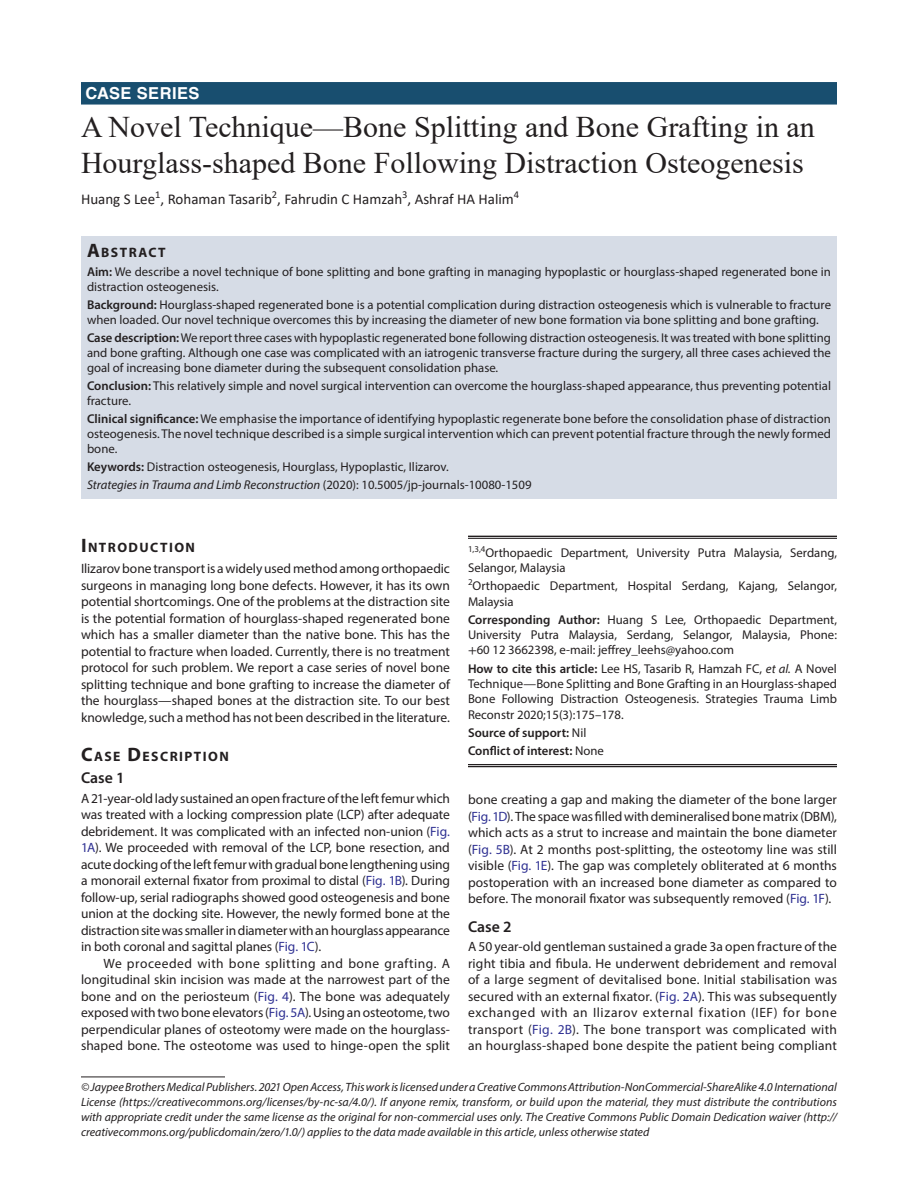
<style>
.page{position:relative;width:918px;height:1188px;background:#fff}
.page>*{position:absolute;margin:0;border:0;box-sizing:border-box;transform-origin:0 0}
.t1{font:30px/36px "Times New Roman";color:#231f20}
.STLR-ART{font:700 16.5px "Helvetica LT Std";letter-spacing:.025em;color:#fff}
.Head-2-stk{font:600 15.75px "Myriad Pro";color:#231f20}
.Head-2{font:600 15.75px "Myriad Pro";color:#231f20}
.AuthorName{font:15px "Calibri";color:#231f20}
.Head-1{font:700 13.65px "Myriad Pro";letter-spacing:.105em;color:#231f20}
.Head-1-first{font:700 13.65px "Myriad Pro";letter-spacing:.105em;color:#231f20}
.AbstractTitle{font:700 13.65px "Myriad Pro";letter-spacing:.105em;color:#231f20}
.Para-NoIndent{font:13.5px/16.5px "Myriad Pro";color:#231f20;text-align:justify}
.Para-Indent{font:13.5px/16.5px "Myriad Pro";letter-spacing:.005em;color:#231f20;text-align:justify}
.Keywords{font:12.75px/15px "Myriad Pro";color:#231f20}
.Corollary-Para{font:12.75px/15.3px "Myriad Pro";color:#231f20;text-align:justify}
.Journal_DOI{font:italic 12.75px "Myriad Pro";color:#231f20}
.Affiliation-first{font:12.75px/15.3px "Myriad Pro";color:#231f20}
.Affiliation{font:12.75px/15.3px "Myriad Pro";color:#231f20}
.Affiliation-foot-las{font:600 12.75px "Myriad Pro";color:#231f20}
.Corollary-Para-2{font:600 12.75px "Myriad Pro";color:#231f20}
.FootNote{font:italic 12px/15px "Myriad Pro";color:#231f20;text-align:justify}
.s1{font-size:19.5px}
.s2{font-weight:600}
.s3{font-style:normal}
.s4{color:#2e3092}
.s5{font-family:"STIX General"}
.s6{font-style:italic}
.s7{font-weight:400}
</style>
<div class="page">
<div style="left:81px;top:82px;width:756px;height:23px;background:#184e6f"></div>
<div style="left:81px;top:236px;width:756px;height:26px;background:#d6dce6"></div>
<div style="left:81px;top:261px;width:756px;height:39px;background:#d6dce6"></div>
<div style="left:81px;top:294px;width:756px;height:39px;background:#d6dce6"></div>
<div style="left:81px;top:327px;width:756px;height:54px;background:#d6dce6"></div>
<div style="left:81px;top:375px;width:756px;height:39px;background:#d6dce6"></div>
<div style="left:81px;top:408px;width:756px;height:54px;background:#d6dce6"></div>
<div style="left:81px;top:456px;width:756px;height:24px;background:#d6dce6"></div>
<div style="left:81px;top:474px;width:756px;height:24px;background:#d6dce6"></div>
<hr style="left:468px;top:536px;width:369px;height:1px;background:#231f20">
<hr style="left:468px;top:538px;width:369px;height:1px;background:#231f20">
<hr style="left:468px;top:764px;width:369px;height:1px;background:#231f20">
<hr style="left:468px;top:766px;width:369px;height:1px;background:#231f20">
<hr style="left:81px;top:1077px;width:144px;height:1px;background:#231f20">
<p class="STLR-ART" style="left:86px;top:83px;width:115px">CASE SERIES</p>
<p class="t1" style="left:81px;top:108px;width:735px">A Novel Technique—Bone Splitting and Bone Grafting in an<br>Hourglass-shaped Bone Following Distraction Osteogenesis</p>
<p class="AuthorName" style="left:81px;top:189px;width:440px">Huang S Lee<sup>1</sup>, Rohaman Tasarib<sup>2</sup>, Fahrudin C Hamzah<sup>3</sup>, Ashraf HA Halim<sup>4</sup></p>
<p class="AbstractTitle" style="left:87px;top:243px;width:80px"><span class="s1">A</span>BSTRACT</p>
<p class="Keywords" style="left:87px;top:264px;width:745px"><span class="s2">Aim:</span> We describe a novel technique of bone splitting and bone grafting in managing hypoplastic or hourglass-shaped regenerated bone in distraction osteogenesis.</p>
<p class="Keywords" style="left:87px;top:297px;width:746px"><span class="s2">Background:</span> Hourglass-shaped regenerated bone is a potential complication during distraction osteogenesis which is vulnerable to fracture when loaded. Our novel technique overcomes this by increasing the diameter of new bone formation via bone splitting and bone grafting.</p>
<p class="Keywords" style="left:87px;top:330px;width:746px;text-align:justify"><span class="s2">Case description:</span> We report three cases with hypoplastic regenerated bone following distraction osteogenesis. It was treated with bone splitting and bone grafting. Although one case was complicated with an iatrogenic transverse fracture during the surgery, all three cases achieved the goal of increasing bone diameter during the subsequent consolidation phase.</p>
<p class="Keywords" style="left:87px;top:378px;width:746px"><span class="s2">Conclusion:</span> This relatively simple and novel surgical intervention can overcome the hourglass-shaped appearance, thus preventing potential fracture.</p>
<p class="Keywords" style="left:87px;top:411px;width:746px;text-align:justify"><span class="s2">Clinical significance:</span> We emphasise the importance of identifying hypoplastic regenerate bone before the consolidation phase of distraction osteogenesis. The novel technique described is a simple surgical intervention which can prevent potential fracture through the newly formed bone.</p>
<p class="Keywords" style="left:87px;top:459px;width:363px"><span class="s2">Keywords:</span> Distraction osteogenesis, Hourglass, Hypoplastic, Ilizarov.</p>
<p class="Journal_DOI" style="left:87px;top:477px;width:446px">Strategies in Trauma and Limb Reconstruction <span class="s3">(2020): 10.5005/jp-journals-10080-1509</span></p>
<p class="Head-1-first" style="left:81px;top:539px;width:116px"><span class="s1">I</span>NTRODUCTION</p>
<p class="Para-NoIndent" style="left:81px;top:560px;width:371px">Ilizarov bone transport is a widely used method among orthopaedic surgeons in managing long bone defects. However, it has its own potential shortcomings. One of the problems at the distraction site is the potential formation of hourglass-shaped regenerated bone which has a smaller diameter than the native bone. This has the potential to fracture when loaded. Currently, there is no treatment protocol for such problem. We report a case series of novel bone splitting technique and bone grafting to increase the diameter of the hourglass—shaped bones at the distraction site. To our best knowledge, such a method has not been described in the literature.</p>
<p class="Head-1" style="left:81px;top:747px;width:149px"><span class="s1">C</span>ASE <span class="s1">D</span>ESCRIPTION</p>
<p class="Head-2-stk" style="left:81px;top:768px;width:45px">Case 1</p>
<p class="Para-NoIndent" style="left:81px;top:790px;width:371px">A 21-year-old lady sustained an open fracture of the left femur which was treated with a locking compression plate (LCP) after adequate debridement. It was complicated with an infected non-union (<span class="s4">Fig.<br>1A</span>). We proceeded with removal of the LCP, bone resection, and acute docking of the left femur with gradual bone lengthening using a monorail external fixator from proximal to distal (<span class="s4">Fig. 1B</span>). During follow-up, serial radiographs showed good osteogenesis and bone union at the docking site. However, the newly formed bone at the distraction site was smaller in diameter with an hourglass appearance in both coronal and sagittal planes (<span class="s4">Fig. 1C</span>).</p>
<p class="Para-Indent" style="left:81px;top:955px;width:370px;text-indent:22px">We proceeded with bone splitting and bone grafting. A longitudinal skin incision was made at the narrowest part of the bone and on the periosteum (<span class="s4">Fig. 4</span>). The bone was adequately exposed with two bone elevators (<span class="s4">Fig. 5A</span>). Using an osteotome, two perpendicular planes of osteotomy were made on the hourglass&shy;shaped bone. The osteotome was used to hinge-open the split</p>
<p class="Affiliation-first" style="left:468px;top:545px;width:371px"><sup>1,3,4</sup>Orthopaedic Department, University Putra Malaysia, Serdang,<br>Selangor, Malaysia</p>
<p class="Affiliation" style="left:468px;top:578px;width:371px"><sup>2</sup>Orthopaedic Department, Hospital Serdang, Kajang, Selangor,<br>Malaysia</p>
<p class="Corollary-Para" style="left:468px;top:612px;width:371px"><span class="s2">Corresponding Author:</span> Huang S Lee, Orthopaedic Department, University Putra Malaysia, Serdang, Selangor, Malaysia, Phone: <span class="s5">+</span>60 12 3662398, e-mail: jeffrey_leehs@yahoo.com</p>
<p class="Corollary-Para" style="left:468px;top:661px;width:371px"><span class="s2">How to cite this article:</span> Lee HS, Tasarib R, Hamzah FC, <span class="s6">et al.</span> A Novel Technique—Bone Splitting and Bone Grafting in an Hourglass-shaped Bone Following Distraction Osteogenesis. Strategies Trauma Limb Reconstr 2020;15(3):175–178.</p>
<p class="Corollary-Para-2" style="left:468px;top:725px;width:120px">Source of support: <span class="s7">Nil</span></p>
<p class="Affiliation-foot-las" style="left:468px;top:743px;width:137px">Conflict of interest: <span class="s7">None</span></p>
<p class="Para-Indent" style="left:468px;top:791px;width:371px">bone creating a gap and making the diameter of the bone larger (<span class="s4">Fig. 1D</span>). The space was filled with demineralised bone matrix (DBM), which acts as a strut to increase and maintain the bone diameter (<span class="s4">Fig. 5B</span>). At 2 months post-splitting, the osteotomy line was still visible (<span class="s4">Fig. 1E</span>). The gap was completely obliterated at 6 months postoperation with an increased bone diameter as compared to before. The monorail fixator was subsequently removed (<span class="s4">Fig. 1F</span>).</p>
<p class="Head-2" style="left:468px;top:916px;width:45px">Case 2</p>
<p class="Para-NoIndent" style="left:468px;top:938px;width:371px">A 50 year-old gentleman sustained a grade 3a open fracture of the right tibia and fibula. He underwent debridement and removal of a large segment of devitalised bone. Initial stabilisation was secured with an external fixator. (<span class="s4">Fig. 2A</span>). This was subsequently exchanged with an Ilizarov external fixation (IEF) for bone transport (<span class="s4">Fig. 2B</span>). The bone transport was complicated with an hourglass-shaped bone despite the patient being compliant</p>
<p class="FootNote" style="left:81px;top:1079px;width:758px">© Jaypee Brothers Medical Publishers. 2021 Open Access, This work is licensed under a Creative Commons Attribution-NonCommercial-ShareAlike 4.0 International License (https://creativecommons.org/licenses/by-nc-sa/4.0/). If anyone remix, transform, or build upon the material, they must distribute the contributions with appropriate credit under the same license as the original for non-commercial uses only. The Creative Commons Public Domain Dedication waiver (http:// creativecommons.org/publicdomain/zero/1.0/) applies to the data made available in this article, unless otherwise stated</p>
</div>
